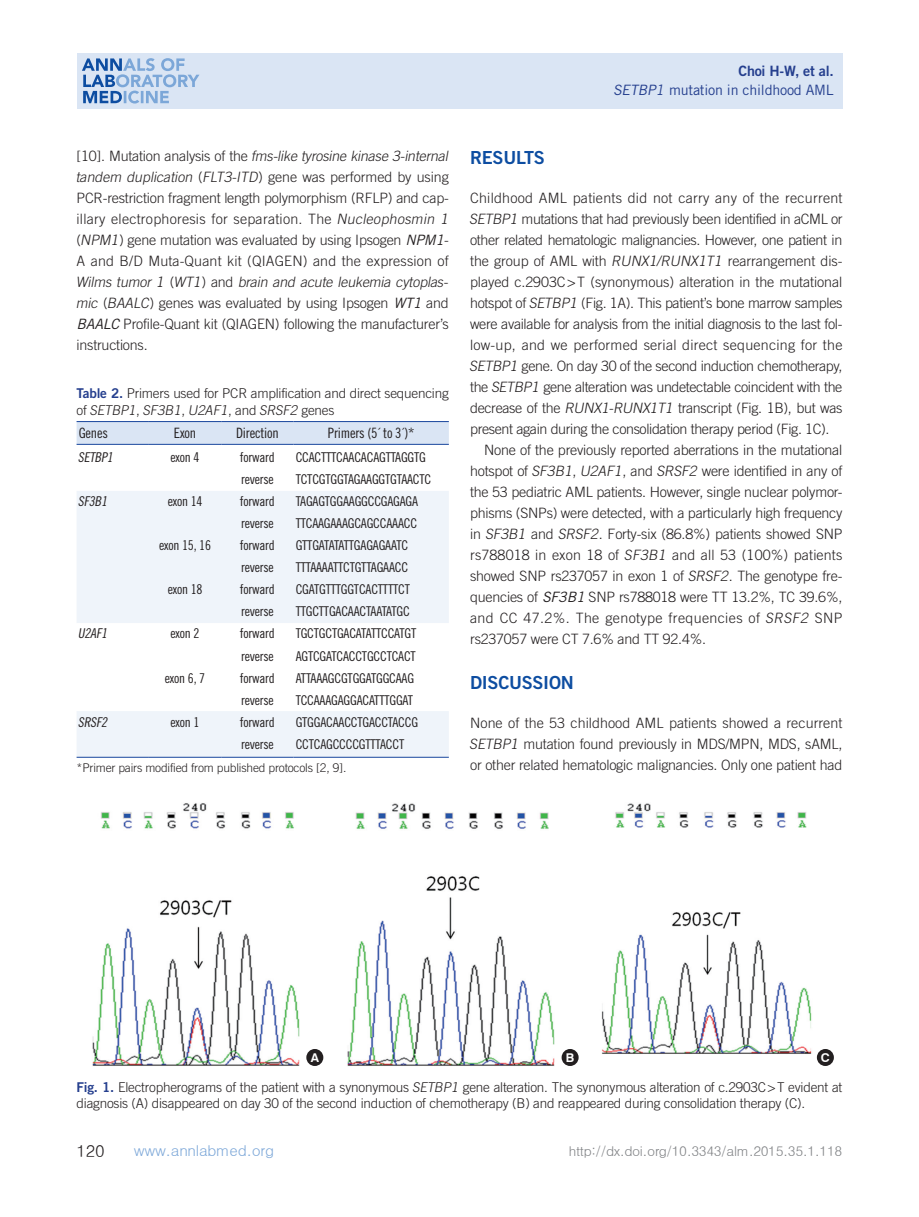
<style>
.page{position:relative;width:919px;height:1217px;background:#fff}
.page>*{position:absolute;margin:0;border:0;box-sizing:border-box;transform-origin:0 0}
.본문대제목{font:18px "Trade Gothic LT Std Bd 2";letter-spacing:-.015em;color:#0d4da1}
.URL{font:16.5px "Dotum";color:#231f20}
.URL-2{font:15px "Dotum";letter-spacing:-.02em;color:#7ca7d8}
.본문{font:300 14.25px/21px "Trade Gothic LT Std";letter-spacing:-.015em;color:#231f20;text-align:justify}
.표머리글{font:14.25px "Trade Gothic LT Std Cn 18";letter-spacing:-.015em;color:#231f20}
.하시라제목{font:14.25px "Trade Gothic LT Std";letter-spacing:-.015em;color:#253f8e}
.하시라이름{font:14.25px "Trade Gothic LT Std Bd 2";letter-spacing:-.015em;color:#253f8e}
.표본문{font:13.5px "Trade Gothic LT Std Cn 18";letter-spacing:-.015em;color:#231f20}
.표제목_그림설명{font:300 13.5px/16.2px "Trade Gothic LT Std";letter-spacing:-.015em;color:#231f20}
.t1{font:13.5px "Dotum";letter-spacing:-.03em;color:#808285}
.표본문-2{font:italic 13.5px "Trade Gothic LT Std Cn 18";color:#231f20}
.t2{font:700 12.15px "Swiss 721 BT";color:#fff}
.표_그림_주석{font:300 12px "Trade Gothic LT Std";letter-spacing:-.015em;color:#231f20}
.s1{font-style:italic}
.s2{font-weight:400;font-style:italic}
.s3{font-family:"Trade Gothic LT Std Bd 2";font-weight:400;color:#253f8e}
</style>
<div class="page">
<div style="left:77px;top:53px;width:765px;height:55px;background:#dae5f4"></div>
<svg style="left:82px;top:58px;width:117px;height:45px"></svg>
<svg style="left:77px;top:422px;width:372px;height:22px;background:#d7e3f3"></svg>
<svg style="left:77px;top:491px;width:372px;height:265px;fill:#eff4fa"></svg>
<hr style="left:77px;top:421px;width:72px;height:1px;background:#18469d">
<hr style="left:149px;top:421px;width:72px;height:1px;background:#18469d">
<hr style="left:221px;top:421px;width:72px;height:1px;background:#18469d">
<hr style="left:293px;top:421px;width:156px;height:1px;background:#18469d">
<hr style="left:77px;top:444px;width:72px;height:1px;background:#18469d">
<hr style="left:149px;top:444px;width:72px;height:1px;background:#18469d">
<hr style="left:221px;top:444px;width:72px;height:1px;background:#18469d">
<hr style="left:293px;top:444px;width:156px;height:1px;background:#18469d">
<hr style="left:77px;top:756px;width:72px;height:1px;background:#18469d">
<hr style="left:149px;top:756px;width:72px;height:1px;background:#18469d">
<hr style="left:221px;top:756px;width:72px;height:1px;background:#18469d">
<hr style="left:293px;top:756px;width:156px;height:1px;background:#18469d">
<img style="left:92px;top:803px;width:208px;height:262px">
<img style="left:347px;top:803px;width:208px;height:262px">
<img style="left:601px;top:803px;width:211px;height:251px">
<div style="left:306px;top:1048px;width:17px;height:17px;background:#231f20;border-radius:50%"></div>
<div style="left:561px;top:1048px;width:17px;height:17px;background:#231f20;border-radius:50%"></div>
<div style="left:816px;top:1048px;width:17px;height:17px;background:#231f20;border-radius:50%"></div>
<p class="하시라이름" style="left:738px;top:62px;width:97px">Choi H-W, et al.</p>
<p class="하시라제목" style="left:613px;top:82px;width:222px"><span class="s1">SETBP1</span> mutation in childhood AML</p>
<p class="본문" style="left:76px;top:145px;width:377px;text-align:left">[ 1 0 ] . M u ta t i o n a n a l ys i s of t h e <span class="s1">fms-like tyrosine kinase 3-internal tandem duplication</span> (<span class="s1">FLT3-ITD</span>) ge n e wa s p e rfo r m e d by u s i n g PCR-restriction fragment length polymorphism (RFLP) and cap&shy;illary electrophoresis for separation. The <span class="s1">Nucleophosmin 1 </span>(<span class="s1">NPM1</span>) gene mutation was evaluated by using Ipsogen <span class="s2">NPM1</span>- A and B/D Muta-Quant kit (QIAGEN) and the expression of <span class="s1">Wilms tumor 1</span> (<span class="s1">WT1</span>) a n d <span class="s1">brain and acute leukemia cytoplas&shy;mic</span> (<span class="s1">BAALC</span>) genes was evaluated by using Ipsogen <span class="s2">WT1</span> and <span class="s2">BAALC</span> Profile-Quant kit (QIAGEN) following the manufacturer’s instructions.</p>
<p class="본문대제목" style="left:470px;top:146px;width:76px">RESULTS</p>
<p class="본문" style="left:469px;top:187px;width:375px">Childhood AML patients did not carry any of the recurrent <span class="s1">SETBP1</span> mutations that had previously been identified in aCML or other related hematologic malignancies. However, one patient in the group of AML with <span class="s1">RUNX1/RUNX1T1</span> rearrangement dis&shy;played c.2903C&gt;T (synonymous) alteration in the mutational hotspot of <span class="s1">SETBP1</span> (Fig. 1A). This patient’s bone marrow samples were available for analysis from the initial diagnosis to the last fol&shy;low-up, and we performed serial direct sequencing for the <span class="s1">SETBP1</span> gene. On day 30 of the second induction chemotherapy, the <span class="s1">SETBP1</span> gene alteration was undetectable coincident with the decrease of the <span class="s1">RUNX1-RUNX1T1</span> transcript (Fig. 1B), but was present again during the consolidation therapy period (Fig. 1C).</p>
<p class="본문" style="left:470px;top:439px;width:374px;text-indent:14px">None of the previously reported aberrations in the mutational hotspot of <span class="s1">SF3B1</span>, <span class="s1">U2AF1</span>, and <span class="s1">SRSF2</span> were identified in any of the 53 pediatric AML patients. However, single nuclear polymor&shy;phisms (SNPs) were detected, with a particularly high frequency in <span class="s1">SF3B1</span> and <span class="s1">SRSF2</span>. Forty-six (86.8%) patients showed SNP rs788018 in exon 18 of <span class="s1">SF3B1</span> and all 53 (100%) patients showed SNP rs237057 in exon 1 of <span class="s1">SRSF2</span>. The genotype fre&shy;quencies of <span class="s2">SF3B1</span> SNP rs788018 were TT 13.2%, TC 39.6%, and CC 47.2%. The genotype frequencies of <span class="s1">SRSF2</span> SNP rs237057 were CT 7.6% and TT 92.4%.</p>
<p class="본문대제목" style="left:470px;top:671px;width:105px">DISCUSSION</p>
<p class="본문" style="left:469px;top:712px;width:374px">None of the 53 childhood AML patients showed a recurrent <span class="s1">SETBP1</span> mutation found previously in MDS/MPN, MDS, sAML, or other related hematologic malignancies. Only one patient had</p>
<p class="표제목_그림설명" style="left:77px;top:385px;width:374px"><span class="s3">Table 2.</span> Primers used for PCR amplification and direct sequencing of <span class="s1">SETBP1</span>, <span class="s1">SF3B1</span>, <span class="s1">U2AF1</span>, a n d <span class="s1">SRSF2</span> ge n e s</p>
<p class="표머리글" style="left:79px;top:424px;width:31px">Genes</p>
<p class="표머리글" style="left:174px;top:424px;width:24px">Exon</p>
<p class="표머리글" style="left:236px;top:424px;width:44px">Direction</p>
<p class="표머리글" style="left:328px;top:424px;width:88px">Primers (5´ to 3´)*</p>
<p class="표본문-2" style="left:78px;top:449px;width:39px">SETBP1</p>
<p class="표본문" style="left:170px;top:449px;width:30px">exon 4</p>
<p class="표본문" style="left:240px;top:449px;width:36px">forward</p>
<p class="표본문" style="left:296px;top:449px;width:132px">CCACTTTCAACACAGTTAGGTG</p>
<p class="표본문" style="left:241px;top:471px;width:34px">reverse</p>
<p class="표본문" style="left:296px;top:471px;width:137px">TCTCGTGGTAGAAGGTGTAACTC</p>
<p class="표본문-2" style="left:78px;top:493px;width:33px">SF3B1</p>
<p class="표본문" style="left:168px;top:493px;width:36px">exon 14</p>
<p class="표본문" style="left:240px;top:493px;width:36px">forward</p>
<p class="표본문" style="left:296px;top:493px;width:124px">TAGAGTGGAAGGCCGAGAGA</p>
<p class="표본문" style="left:241px;top:515px;width:34px">reverse</p>
<p class="표본문" style="left:296px;top:515px;width:123px">TTCAAGAAAGCAGCCAAACC</p>
<p class="표본문" style="left:159px;top:537px;width:53px">exon 15, 16</p>
<p class="표본문" style="left:240px;top:537px;width:36px">forward</p>
<p class="표본문" style="left:296px;top:537px;width:114px">GTTGATATATTGAGAGAATC</p>
<p class="표본문" style="left:241px;top:559px;width:34px">reverse</p>
<p class="표본문" style="left:296px;top:559px;width:114px">TTTAAAATTCTGTTAGAACC</p>
<p class="표본문" style="left:168px;top:581px;width:36px">exon 18</p>
<p class="표본문" style="left:240px;top:581px;width:36px">forward</p>
<p class="표본문" style="left:296px;top:581px;width:116px">CGATGTTTGGTCACTTTTCT</p>
<p class="표본문" style="left:241px;top:603px;width:34px">reverse</p>
<p class="표본문" style="left:296px;top:603px;width:116px">TTGCTTGACAACTAATATGC</p>
<p class="표본문-2" style="left:78px;top:625px;width:33px">U2AF1</p>
<p class="표본문" style="left:170px;top:625px;width:30px">exon 2</p>
<p class="표본문" style="left:240px;top:625px;width:36px">forward</p>
<p class="표본문" style="left:296px;top:625px;width:122px">TGCTGCTGACATATTCCATGT</p>
<p class="표본문" style="left:241px;top:647px;width:34px">reverse</p>
<p class="표본문" style="left:296px;top:647px;width:122px">AGTCGATCACCTGCCTCACT</p>
<p class="표본문" style="left:165px;top:669px;width:42px">exon 6, 7</p>
<p class="표본문" style="left:240px;top:669px;width:36px">forward</p>
<p class="표본문" style="left:296px;top:669px;width:120px">ATTAAAGCGTGGATGGCAAG</p>
<p class="표본문" style="left:241px;top:691px;width:34px">reverse</p>
<p class="표본문" style="left:296px;top:691px;width:119px">TCCAAAGAGGACATTTGGAT</p>
<p class="표본문-2" style="left:78px;top:713px;width:33px">SRSF2</p>
<p class="표본문" style="left:170px;top:713px;width:30px">exon 1</p>
<p class="표본문" style="left:240px;top:713px;width:36px">forward</p>
<p class="표본문" style="left:296px;top:713px;width:124px">GTGGACAACCTGACCTACCG</p>
<p class="표본문" style="left:241px;top:735px;width:34px">reverse</p>
<p class="표본문" style="left:296px;top:735px;width:110px">CCTCAGCCCCGTTTACCT</p>
<p class="표_그림_주석" style="left:77px;top:760px;width:271px">*Primer pairs modified from published protocols [2, 9].</p>
<p class="t2" style="left:311px;top:1049px;width:10px">A</p>
<p class="t2" style="left:566px;top:1049px;width:10px">B</p>
<p class="t2" style="left:820px;top:1049px;width:10px">C</p>
<p class="표제목_그림설명" style="left:77px;top:1078px;width:767px"><span class="s3">Fig. 1.</span> Electropherograms of the patient with a synonymous <span class="s1">SETBP1</span> gene alteration. The synonymous alteration of c.2903C&gt;T evident at diagnosis (A) disappeared on day 30 of the second induction of chemotherapy (B) and reappeared during consolidation therapy (C).</p>
<p class="URL" style="left:77px;top:1142px;width:30px">120</p>
<p class="URL-2" style="left:134px;top:1143px;width:142px">www.annlabmed.org</p>
<p class="t1" style="left:569px;top:1143px;width:275px">http://dx.doi.org/10.3343/alm.2015.35.1.118</p>
</div>
